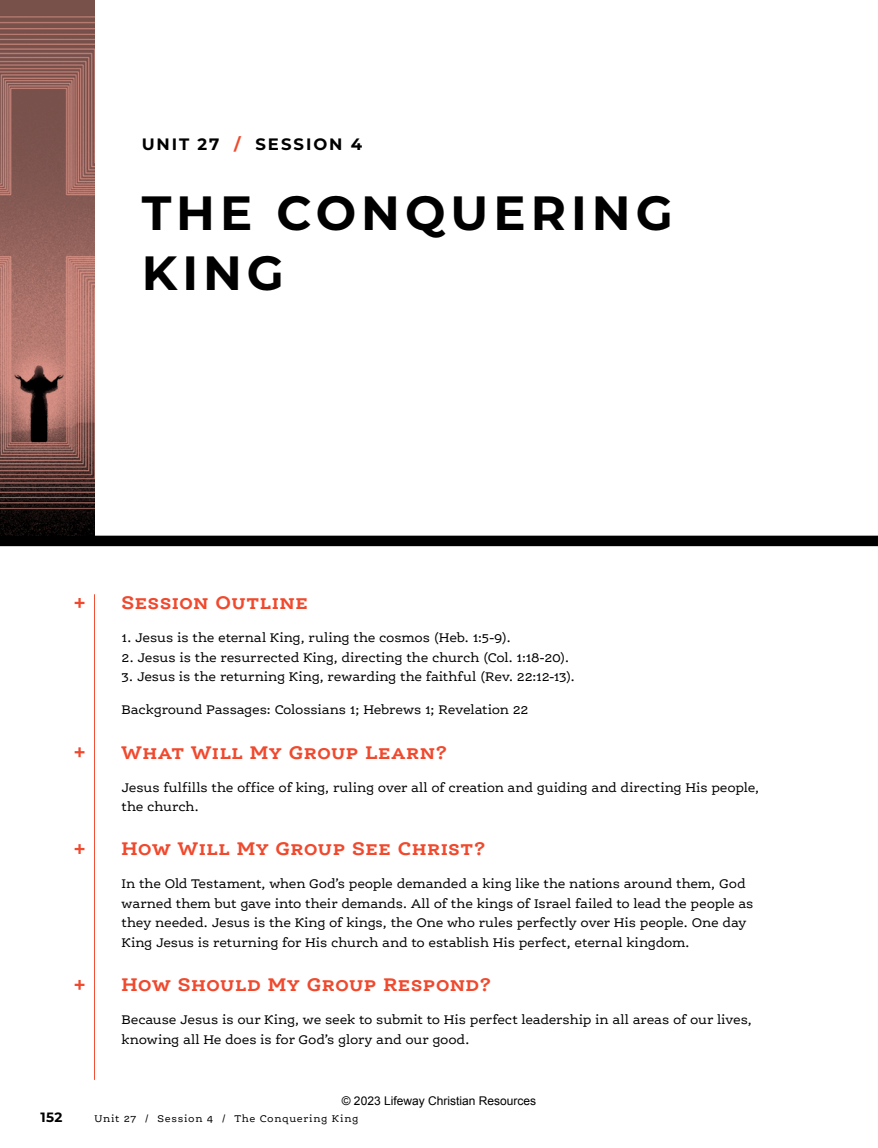
<style>
.page{position:relative;width:878px;height:1148px;background:#fff}
.page>*{position:absolute;margin:0;border:0;box-sizing:border-box;transform-origin:0 0}
.t1{font:700 48px/60px "Montserrat";letter-spacing:.105em;color:#000}
.t2{font:700 19.5px "Ernestine Pro";letter-spacing:.02em;color:#f0492d}
.t3{font:700 16.5px "Montserrat";letter-spacing:.115em;color:#000}
.t4{font:13.5px/19.5px "Ernestine Pro";letter-spacing:-.01em;color:#000}
.t5{font:700 13.5px "Montserrat";color:#000}
.t6{font:12px "Arial";color:#000}
.t7{font:10.5px "Ernestine Pro";letter-spacing:.06em;color:#000}
.s1{color:#f0492d}
</style>
<div class="page">
<div style="left:0;top:535px;width:878px;height:11px;background:#000"></div>
<img style="left:0;top:0;width:94px;height:535px">
<svg style="left:75px;top:598px;width:9px;height:10px"></svg>
<svg style="left:75px;top:747px;width:9px;height:10px"></svg>
<svg style="left:75px;top:844px;width:9px;height:10px"></svg>
<svg style="left:75px;top:980px;width:9px;height:9px"></svg>
<hr style="left:94px;top:594px;width:1px;height:485px;background:#f0492d">
<p class="t3" style="left:142px;top:132px;width:222px">UNIT 27 <span class="s1">/</span> SESSION 4</p>
<h1 class="t1" style="left:142px;top:180px;width:532px">THE CONQUERING<br>KING</h1>
<h2 class="t2" style="left:122px;top:590px;width:188px">Session Outline</h2>
<p class="t4" style="left:122px;top:628px;width:391px">1. Jesus is the eternal King, ruling the cosmos (Heb. 1:5-9).</p>
<p class="t4" style="left:122px;top:647px;width:449px">2. Jesus is the resurrected King, directing the church (Col. 1:18-20).</p>
<p class="t4" style="left:122px;top:667px;width:455px">3. Jesus is the returning King, rewarding the faithful (Rev. 22:12-13).</p>
<p class="t4" style="left:122px;top:700px;width:408px">Background Passages: Colossians 1; Hebrews 1; Revelation 22</p>
<h2 class="t2" style="left:122px;top:739px;width:328px">What Will My Group Learn?</h2>
<p class="t4" style="left:122px;top:777px;width:639px">Jesus fulfills the office of king, ruling over all of creation and guiding and directing His people, the church.</p>
<h2 class="t2" style="left:122px;top:836px;width:366px">How Will My Group See Christ?</h2>
<p class="t4" style="left:122px;top:874px;width:633px">In the Old Testament, when God’s people demanded a king like the nations around them, God warned them but gave into their demands. All of the kings of Israel failed to lead the people as they needed. Jesus is the King of kings, the One who rules perfectly over His people. One day King Jesus is returning for His church and to establish His perfect, eternal kingdom.</p>
<h2 class="t2" style="left:122px;top:972px;width:372px">How Should My Group Respond?</h2>
<p class="t4" style="left:122px;top:1009px;width:632px">Because Jesus is our King, we seek to submit to His perfect leadership in all areas of our lives, knowing all He does is for God’s glory and our good.</p>
<p class="t6" style="left:342px;top:1092px;width:196px">© 2023 Lifeway Christian Resources</p>
<p class="t5" style="left:40px;top:1107px;width:23px">152</p>
<p class="t7" style="left:94px;top:1112px;width:265px">Unit 27 / Session 4 / The Conquering King</p>
</div>
